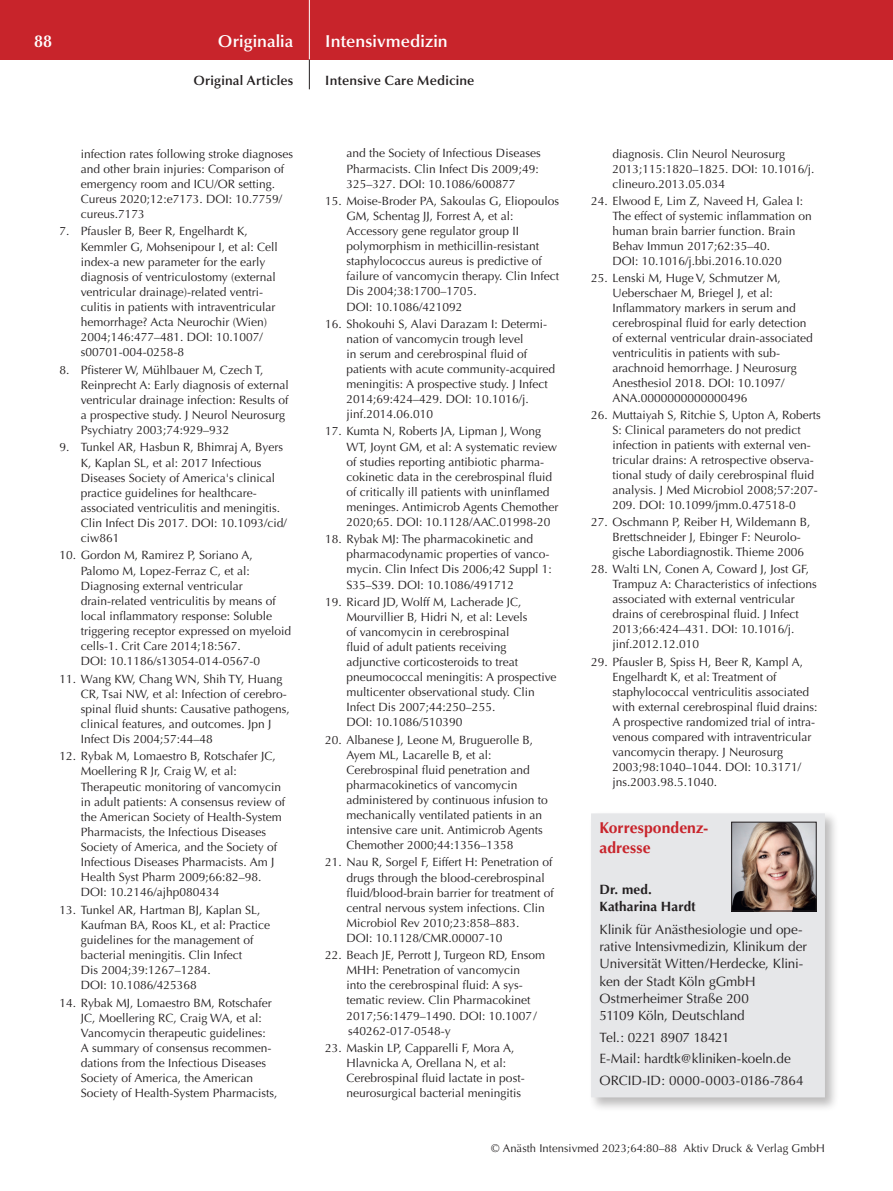
<style>
.page{position:relative;width:893px;height:1191px;background:#fff}
.page>*{position:absolute;margin:0;border:0;box-sizing:border-box;transform-origin:0 0}
.t1{font:600 17.25px "Optima";color:#fff}
.t2{font:700 15.75px/19.5px "Optima";color:#c8242b}
.t3{font:13.5px/17.2px "Optima";letter-spacing:-.005em;color:#231f20}
.t4{font:600 13.5px "Optima";letter-spacing:.015em;color:#231f20}
.t5{font:700 13.5px/17.2px "Optima";letter-spacing:.005em;color:#231f20}
.t6{font:12px/15.1px "Optima";color:#231f20}
.t7{font:11.25px "Optima";letter-spacing:.005em;color:#231f20}
</style>
<div class="page">
<div style="left:0;top:0;width:893px;height:60px;background:#c8242b"></div>
<hr style="left:309px;top:0;width:1px;height:60px;background:#fff">
<svg style="left:309px;top:60px;width:1px;height:29px"></svg>
<div style="left:589px;top:811px;width:250px;height:301px;background:#231f20;opacity:.3"></div>
<div style="left:591px;top:813px;width:234px;height:284px;background:#e6e7e9"></div>
<img style="left:733px;top:824px;width:81px;height:85px">
<div style="left:731px;top:822px;width:85px;height:89px;border:1px solid #231f20"></div>
<h1 class="t1" style="left:34px;top:31px;width:20px">88</h1>
<h1 class="t1" style="left:218px;top:31px;width:77px">Originalia</h1>
<h1 class="t1" style="left:325px;top:31px;width:124px">Intensivmedizin</h1>
<p class="t4" style="left:194px;top:73px;width:101px">Original Articles</p>
<p class="t4" style="left:325px;top:73px;width:151px">Intensive Care Medicine</p>
<p class="t6" style="left:81px;top:146px;width:214px">infection rates following stroke diagnoses and other brain injuries: Comparison of emergency room and ICU/OR setting.<br>Cureus 2020;12:e7173. DOI: 10.7759/ cureus.7173</p>
<p class="t6" style="left:81px;top:224px;width:199px;text-indent:-21px">7. Pfausler B, Beer R, Engelhardt K, Kemmler G, Mohsenipour I, et al: Cell index-a new parameter for the early diagnosis of ventriculostomy (external ventricular drainage)-related ventri&shy;culitis in patients with intraventricular hemorrhage? Acta Neurochir (Wien)<br>2004;146:477–481. DOI: 10.1007/ s00701-004-0258-8</p>
<p class="t6" style="left:81px;top:362px;width:210px;text-indent:-21px">8. Pfisterer W, Mühlbauer M, Czech T, Reinprecht A: Early diagnosis of external ventricular drainage infection: Results of a prospective study. J Neurol Neurosurg Psychiatry 2003;74:929–932</p>
<p class="t6" style="left:81px;top:440px;width:208px;text-indent:-21px">9. Tunkel AR, Hasbun R, Bhimraj A, Byers K, Kaplan SL, et al: 2017 Infectious Diseases Society of America's clinical practice guidelines for healthcare&shy;associated ventriculitis and meningitis.<br>Clin Infect Dis 2017. DOI: 10.1093/cid/ ciw861</p>
<p class="t6" style="left:81px;top:548px;width:212px;text-indent:-21px">10. Gordon M, Ramirez P, Soriano A, Palomo M, Lopez-Ferraz C, et al:<br>Diagnosing external ventricular drain-related ventriculitis by means of local inflammatory response: Soluble triggering receptor expressed on myeloid cells-1. Crit Care 2014;18:567.<br>DOI: 10.1186/s13054-014-0567-0</p>
<p class="t6" style="left:81px;top:671px;width:211px;text-indent:-21px">11. Wang KW, Chang WN, Shih TY, Huang CR, Tsai NW, et al: Infection of cerebro&shy;spinal fluid shunts: Causative pathogens, clinical features, and outcomes. Jpn J Infect Dis 2004;57:44–48</p>
<p class="t6" style="left:81px;top:749px;width:206px;text-indent:-21px">12. Rybak M, Lomaestro B, Rotschafer JC, Moellering R Jr, Craig W, et al:<br>Therapeutic monitoring of vancomycin in adult patients: A consensus review of the American Society of Health-System Pharmacists, the Infectious Diseases Society of America, and the Society of Infectious Diseases Pharmacists. Am J Health Syst Pharm 2009;66:82–98.<br>DOI: 10.2146/ajhp080434</p>
<p class="t6" style="left:81px;top:902px;width:191px;text-indent:-21px">13. Tunkel AR, Hartman BJ, Kaplan SL,<br>Kaufman BA, Roos KL, et al: Practice guidelines for the management of bacterial meningitis. Clin Infect<br>Dis 2004;39:1267–1284.<br>DOI: 10.1086/425368</p>
<p class="t6" style="left:81px;top:995px;width:198px;text-indent:-21px">14. Rybak MJ, Lomaestro BM, Rotschafer JC, Moellering RC, Craig WA, et al:<br>Vancomycin therapeutic guidelines:<br>A summary of consensus recommen&shy;dations from the Infectious Diseases Society of America, the American Society of Health-System Pharmacists,</p>
<p class="t6" style="left:347px;top:146px;width:196px">and the Society of Infectious Diseases<br>Pharmacists. Clin Infect Dis 2009;49:<br>325–327. DOI: 10.1086/600877</p>
<p class="t6" style="left:347px;top:193px;width:214px;text-indent:-21px">15. Moise-Broder PA, Sakoulas G, Eliopoulos GM, Schentag JJ, Forrest A, et al:<br>Accessory gene regulator group II polymorphism in methicillin-resistant staphylococcus aureus is predictive of failure of vancomycin therapy. Clin Infect Dis 2004;38:1700–1705.<br>DOI: 10.1086/421092</p>
<p class="t6" style="left:347px;top:316px;width:210px;text-indent:-21px">16. Shokouhi S, Alavi Darazam I: Determi&shy;nation of vancomycin trough level<br>in serum and cerebrospinal fluid of patients with acute community-acquired meningitis: A prospective study. J Infect 2014;69:424–429. DOI: 10.1016/j. jinf.2014.06.010</p>
<p class="t6" style="left:347px;top:424px;width:213px;text-indent:-21px">17. Kumta N, Roberts JA, Lipman J, Wong WT, Joynt GM, et al: A systematic review of studies reporting antibiotic pharma&shy;cokinetic data in the cerebrospinal fluid of critically ill patients with uninflamed meninges. Antimicrob Agents Chemother 2020;65. DOI: 10.1128/AAC.01998-20</p>
<p class="t6" style="left:347px;top:532px;width:207px;text-indent:-21px">18. Rybak MJ: The pharmacokinetic and pharmacodynamic properties of vanco&shy;mycin. Clin Infect Dis 2006;42 Suppl 1:<br>S35–S39. DOI: 10.1086/491712</p>
<p class="t6" style="left:347px;top:594px;width:211px;text-indent:-21px">19. Ricard JD, Wolff M, Lacherade JC, Mourvillier B, Hidri N, et al: Levels<br>of vancomycin in cerebrospinal<br>fluid of adult patients receiving adjunctive corticosteroids to treat pneumococcal meningitis: A prospective multicenter observational study. Clin Infect Dis 2007;44:250–255.<br>DOI: 10.1086/510390</p>
<p class="t6" style="left:347px;top:732px;width:203px;text-indent:-21px">20. Albanese J, Leone M, Bruguerolle B, Ayem ML, Lacarelle B, et al:<br>Cerebrospinal fluid penetration and pharmacokinetics of vancomycin administered by continuous infusion to mechanically ventilated patients in an intensive care unit. Antimicrob Agents Chemother 2000;44:1356–1358</p>
<p class="t6" style="left:347px;top:855px;width:209px;text-indent:-21px">21. Nau R, Sorgel F, Eiffert H: Penetration of drugs through the blood-cerebrospinal fluid/blood-brain barrier for treatment of central nervous system infections. Clin Microbiol Rev 2010;23:858–883.<br>DOI: 10.1128/CMR.00007-10</p>
<p class="t6" style="left:347px;top:947px;width:200px;text-indent:-21px">22. Beach JE, Perrott J, Turgeon RD, Ensom MHH: Penetration of vancomycin<br>into the cerebrospinal fluid: A sys&shy;tematic review. Clin Pharmacokinet 2017;56:1479–1490. DOI: 10.1007/ s40262-017-0548-y</p>
<p class="t6" style="left:347px;top:1040px;width:180px;text-indent:-21px">23. Maskin LP, Capparelli F, Mora A, Hlavnicka A, Orellana N, et al:<br>Cerebrospinal fluid lactate in post&shy;neurosurgical bacterial meningitis</p>
<p class="t6" style="left:612px;top:146px;width:204px">diagnosis. Clin Neurol Neurosurg<br>2013;115:1820–1825. DOI: 10.1016/j. clineuro.2013.05.034</p>
<p class="t6" style="left:612px;top:193px;width:201px;text-indent:-21px">24. Elwood E, Lim Z, Naveed H, Galea I:<br>The effect of systemic inflammation on human brain barrier function. Brain Behav Immun 2017;62:35–40.<br>DOI: 10.1016/j.bbi.2016.10.020</p>
<p class="t6" style="left:612px;top:270px;width:202px;text-indent:-21px">25. Lenski M, Huge V, Schmutzer M, Ueberschaer M, Briegel J, et al:<br>Inflammatory markers in serum and cerebrospinal fluid for early detection of external ventricular drain-associated ventriculitis in patients with sub&shy;arachnoid hemorrhage. J Neurosurg Anesthesiol 2018. DOI: 10.1097/ ANA.0000000000000496</p>
<p class="t6" style="left:612px;top:408px;width:210px;text-indent:-21px">26. Muttaiyah S, Ritchie S, Upton A, Roberts S: Clinical parameters do not predict infection in patients with external ven&shy;tricular drains: A retrospective observa&shy;tional study of daily cerebrospinal fluid analysis. J Med Microbiol 2008;57:207- 209. DOI: 10.1099/jmm.0.47518-0</p>
<p class="t6" style="left:612px;top:515px;width:200px;text-indent:-21px">27. Oschmann P, Reiber H, Wildemann B,<br>Brettschneider J, Ebinger F: Neurolo&shy;gische Labordiagnostik. Thieme 2006</p>
<p class="t6" style="left:612px;top:562px;width:206px;text-indent:-21px">28. Walti LN, Conen A, Coward J, Jost GF, Trampuz A: Characteristics of infections associated with external ventricular drains of cerebrospinal fluid. J Infect 2013;66:424–431. DOI: 10.1016/j. jinf.2012.12.010</p>
<p class="t6" style="left:612px;top:654px;width:207px;text-indent:-21px">29. Pfausler B, Spiss H, Beer R, Kampl A, Engelhardt K, et al: Treatment of staphylococcal ventriculitis associated with external cerebrospinal fluid drains:<br>A prospective randomized trial of intra&shy;venous compared with intraventricular vancomycin therapy. J Neurosurg 2003;98:1040–1044. DOI: 10.3171/ jns.2003.98.5.1040.</p>
<h2 class="t2" style="left:600px;top:818px;width:110px">Korrespondenz&shy;adresse</h2>
<p class="t5" style="left:600px;top:880px;width:98px">Dr. med.<br>Katharina Hardt</p>
<p class="t3" style="left:600px;top:920px;width:209px">Klinik für Anästhesiologie und ope&shy;rative Intensivmedizin, Klinikum der<br>Universität Witten/Herdecke, Klini&shy;ken der Stadt Köln gGmbH<br>Ostmerheimer Straße 200<br>51109 Köln, Deutschland</p>
<p class="t3" style="left:600px;top:1026px;width:206px;line-height:21.5px">Tel.: 0221 8907 18421<br>E-Mail: hardtk@kliniken-koeln.de<br>ORCID-ID: 0000-0003-0186-7864</p>
<p class="t7" style="left:491px;top:1142px;width:335px">© Anästh Intensivmed 2023;64:80–88 Aktiv Druck &amp; Verlag GmbH</p>
</div>
